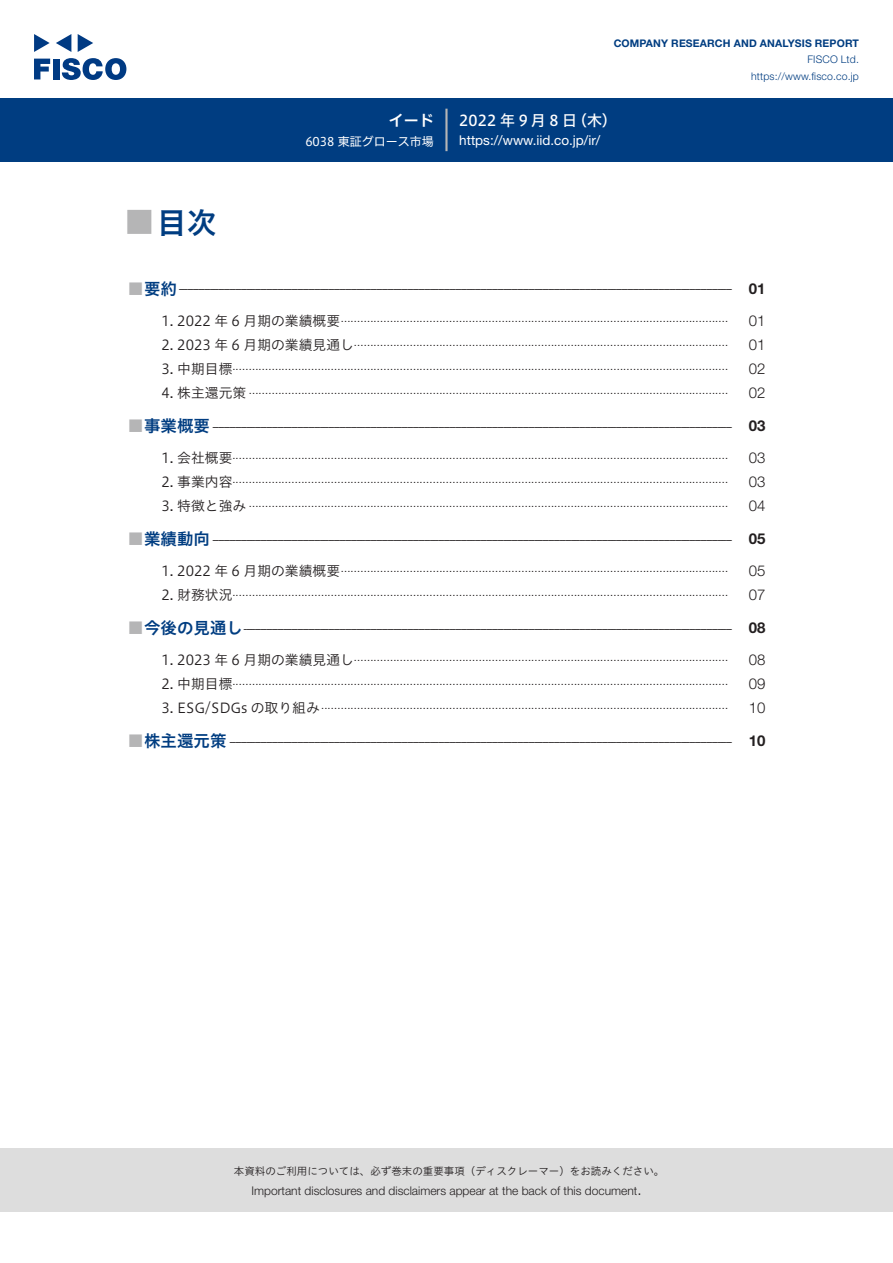
<style>
.page{position:relative;width:893px;height:1263px;background:#fff}
.page>*{position:absolute;margin:0;border:0;box-sizing:border-box;transform-origin:0 0}
.t1{font:30px "Hiragino UD Sans Std N W6";color:#003d81}
.t2{font:24px "Hiragino UD Sans Std W6";color:#b5b5b6}
.t3{font:16.5px "Hiragino UD Sans Std W6";color:#003d81}
.t4{font:300 15px "Helvetica Neue LT Std";color:#231f20}
.t5{font:15px "Hiragino UD Sans F Std N W5";letter-spacing:.22em;color:#fff}
.t6{font:700 15px "Helvetica Neue LT Std";color:#231f20}
.t7{font:15px "Hiragino UD Sans F Std N W6";color:#fff}
.t8{font:13.8px "Hiragino UD Sans Std W3";color:#231f20}
.t9{font:13.5px "Helvetica Neue LT Std";color:#fff}
.t10{font:12px "Hiragino UD Sans Std W3";color:#231f20}
.t11{font:300 12px "Helvetica Neue LT Std";color:#231f20}
.t12{font:12px "Hiragino UD Sans F Std N W4";color:#fff}
.t13{font:10.5px "Hiragino UD Sans Std W3";color:#231f20}
.t14{font:700 10.5px "Helvetica Neue LT Std";letter-spacing:.015em;color:#003d81}
.t15{font:300 10.5px/16.5px "Helvetica Neue LT Std";letter-spacing:.015em;color:#003d81;text-align:right}
.t16{font:9px "Hiragino UD Sans Std W3";color:#231f20}
.s1{color:#b5b5b6}
</style>
<div class="page">
<div style="left:0;top:1148px;width:893px;height:64px;background:#ddd"></div>
<svg style="left:34px;top:59px;width:16px;height:20px"></svg>
<div style="left:53px;top:59px;width:6px;height:20px;background:#003a83"></div>
<svg style="left:62px;top:58px;width:64px;height:22px"></svg>
<svg style="left:34px;top:34px;width:16px;height:18px"></svg>
<svg style="left:78px;top:34px;width:15px;height:18px"></svg>
<svg style="left:56px;top:34px;width:15px;height:18px"></svg>
<div style="left:0;top:98px;width:893px;height:64px;background:#003d81"></div>
<hr style="left:445px;top:109px;width:3px;height:42px;background:#b5b5b6">
<h2 class="t2" style="left:128px;top:204px;width:25px">█</h2>
<h1 class="t1" style="left:157px;top:199px;width:61px">目次</h1>
<h3 class="t7" style="left:389px;top:109px;width:46px">イード</h3>
<h3 class="t12" style="left:305px;top:132px;width:130px">6038 東証グロース市場</h3>
<p class="t14" style="left:614px;top:37px;width:247px">COMPANY RESEARCH AND ANALYSIS REPORT</p>
<p class="t15" style="left:751px;top:51px;width:109px">FISCO Ltd. https://www.fisco.co j p.</p>
<h3 class="t5" style="left:459px;top:109px;width:119px">2022年9月8日</h3>
<h3 class="t5" style="left:572px;top:109px;width:46px">（木(</h3>
<h3 class="t9" style="left:459px;top:132px;width:143px">https: / / w w w . i i d . c o j p. /i r/</h3>
<h3 class="t3" style="left:128px;top:276px;width:51px"><span class="s1">■</span>要約</h3>
<h3 class="t10" style="left:177px;top:280px;width:557px">-----------------------------------------------------------------------------------------------------------------------------------------------------------------------------------------------------</h3>
<h3 class="t8" style="left:162px;top:310px;width:180px">1. 2022 年 6 月期の業績概要</h3>
<p class="t16" style="left:341px;top:312px;width:388px">......................................................................................................................</p>
<h3 class="t8" style="left:162px;top:334px;width:194px">2. 2023 年 6 月期の業績見通し</h3>
<p class="t16" style="left:354px;top:336px;width:375px">..................................................................................................................</p>
<h3 class="t8" style="left:162px;top:358px;width:73px">3. 中期目標</h3>
<p class="t16" style="left:233px;top:360px;width:497px">.......................................................................................................................................................</p>
<h3 class="t8" style="left:162px;top:382px;width:86px">4. 株主還元策</h3>
<p class="t16" style="left:249px;top:384px;width:480px">..................................................................................................................................................</p>
<h3 class="t3" style="left:128px;top:413px;width:84px"><span class="s1">■</span>事業概要</h3>
<h3 class="t10" style="left:210px;top:417px;width:524px">-----------------------------------------------------------------------------------------------------------------------------------------------------------------------------------------</h3>
<h3 class="t8" style="left:162px;top:447px;width:73px">1. 会社概要</h3>
<p class="t16" style="left:233px;top:449px;width:497px">.......................................................................................................................................................</p>
<h3 class="t8" style="left:162px;top:471px;width:73px">2. 事業内容</h3>
<p class="t16" style="left:233px;top:473px;width:497px">.......................................................................................................................................................</p>
<h3 class="t8" style="left:162px;top:495px;width:86px">3. 特徴と強み</h3>
<p class="t16" style="left:249px;top:497px;width:480px">..................................................................................................................................................</p>
<h3 class="t3" style="left:128px;top:526px;width:84px"><span class="s1">■</span>業績動向</h3>
<h3 class="t10" style="left:210px;top:530px;width:524px">-----------------------------------------------------------------------------------------------------------------------------------------------------------------------------------------</h3>
<h3 class="t8" style="left:162px;top:560px;width:180px">1. 2022 年 6 月期の業績概要</h3>
<p class="t16" style="left:341px;top:562px;width:388px">......................................................................................................................</p>
<h3 class="t8" style="left:162px;top:584px;width:73px">2. 財務状況</h3>
<p class="t16" style="left:233px;top:586px;width:497px">.......................................................................................................................................................</p>
<h3 class="t3" style="left:128px;top:615px;width:117px"><span class="s1">■</span>今後の見通し</h3>
<h3 class="t10" style="left:243px;top:619px;width:491px">------------------------------------------------------------------------------------------------------------------------------------------------------------------------------</h3>
<h3 class="t8" style="left:162px;top:649px;width:194px">1. 2023 年 6 月期の業績見通し</h3>
<p class="t16" style="left:354px;top:651px;width:375px">..................................................................................................................</p>
<h3 class="t8" style="left:162px;top:673px;width:73px">2. 中期目標</h3>
<p class="t16" style="left:233px;top:675px;width:497px">.......................................................................................................................................................</p>
<h3 class="t8" style="left:162px;top:697px;width:160px">3. ESG/SDGs の取り組み</h3>
<p class="t16" style="left:321px;top:699px;width:408px">............................................................................................................................</p>
<h3 class="t3" style="left:128px;top:728px;width:101px"><span class="s1">■</span>株主還元策</h3>
<h3 class="t10" style="left:227px;top:732px;width:508px">-----------------------------------------------------------------------------------------------------------------------------------------------------------------------------------</h3>
<h3 class="t6" style="left:749px;top:279px;width:18px">01</h3>
<h3 class="t4" style="left:749px;top:311px;width:18px">01</h3>
<h3 class="t4" style="left:749px;top:335px;width:18px">01</h3>
<h3 class="t4" style="left:749px;top:359px;width:18px">02</h3>
<h3 class="t4" style="left:749px;top:383px;width:18px">02</h3>
<h3 class="t6" style="left:749px;top:416px;width:18px">03</h3>
<h3 class="t4" style="left:749px;top:448px;width:18px">03</h3>
<h3 class="t4" style="left:749px;top:472px;width:18px">03</h3>
<h3 class="t4" style="left:749px;top:496px;width:18px">04</h3>
<h3 class="t6" style="left:749px;top:529px;width:18px">05</h3>
<h3 class="t4" style="left:749px;top:561px;width:18px">05</h3>
<h3 class="t4" style="left:749px;top:585px;width:18px">07</h3>
<h3 class="t6" style="left:749px;top:618px;width:18px">08</h3>
<h3 class="t4" style="left:749px;top:650px;width:18px">08</h3>
<h3 class="t4" style="left:749px;top:674px;width:18px">09</h3>
<h3 class="t4" style="left:749px;top:698px;width:18px">10</h3>
<h3 class="t6" style="left:749px;top:731px;width:18px">10</h3>
<p class="t13" style="left:234px;top:1163px;width:432px">本資料のご利用については、必ず巻末の重要事項（ディスクレーマー）をお読みください。</p>
<h3 class="t4" style="left:637px;top:1180px;width:6px">.</h3>
<h3 class="t11" style="left:251px;top:1183px;width:387px">Important disclosures and disclaimers appear at the back of this document</h3>
</div>
